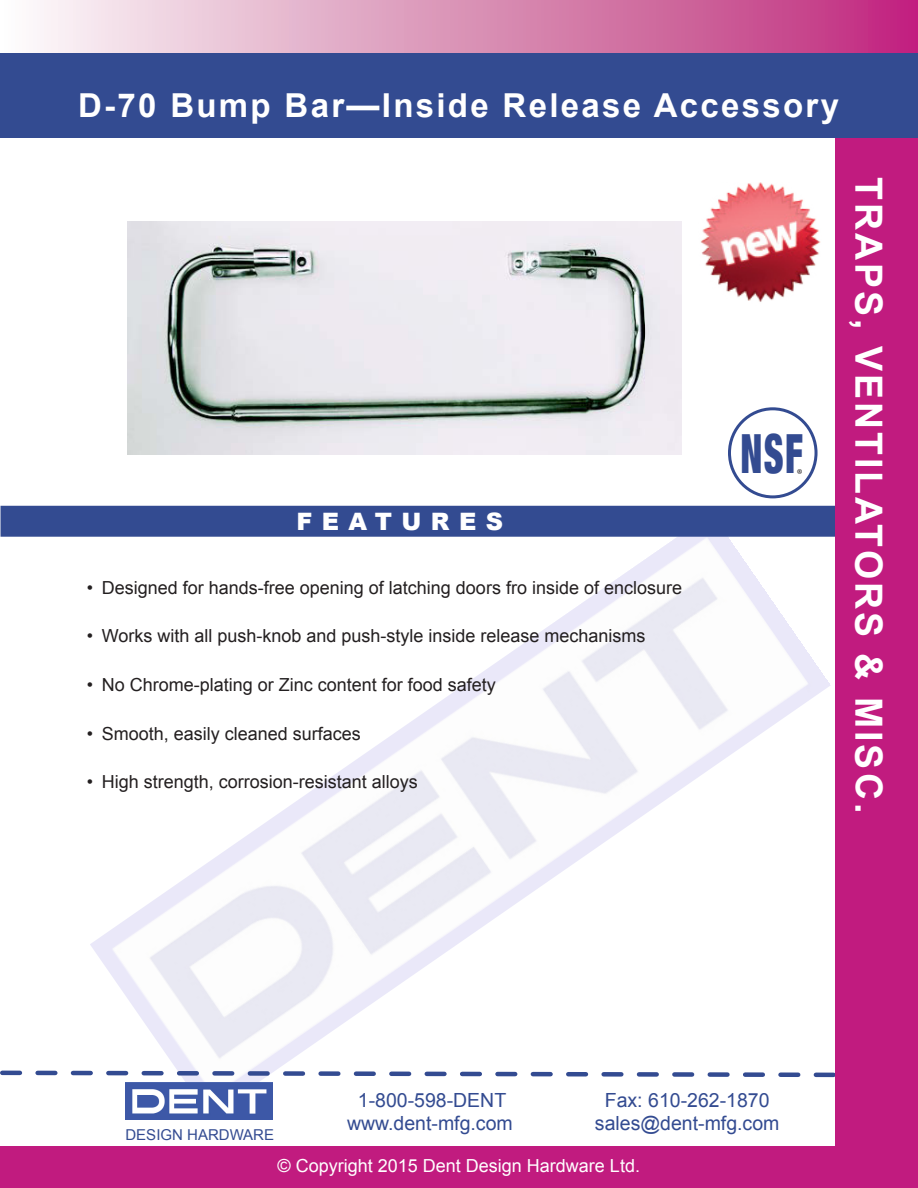
<style>
.page{position:relative;width:918px;height:1188px;background:#fff}
.page>*{position:absolute;margin:0;border:0;box-sizing:border-box;transform-origin:0 0}
.t1{font:900 condensed 54px "Helvetica Neue";color:#334b91;scale:.69 1}
.t2{font:700 37.5px "Arial";letter-spacing:.08em;color:#fff}
.t3{font:700 33px "Arial";letter-spacing:.07em;color:#fff}
.t4{font:900 24px "Arial";letter-spacing:.39em;color:#fff}
.t5{font:19.5px/23.4px "Arial";color:#334b91;text-align:center}
.t6{font:18px "Arial";color:#231f20}
.t7{font:18px "Arial";color:#fff}
.t8{font:18px "Minion Pro";color:#231f20}
.t9{font:15px "Arial";color:#334b91}
</style>
<div class="page">
<img style="left:90px;top:537px;width:741px;height:579px">
<div style="left:1px;top:507px;width:834px;height:29px;background:#334b91"></div>
<div style="left:1px;top:506px;width:835px;height:31px;border:2px solid #334b91"></div>
<svg style="left:0;top:1068px;width:835px;height:11px"></svg>
<div style="left:835px;top:138px;width:83px;height:1050px;background:#c11b7f"></div>
<div style="left:0;top:52px;width:918px;height:86px;background:#334b91"></div>
<div style="left:0;top:1147px;width:836px;height:41px;background:#c11b7f"></div>
<div style="left:0;top:0;width:918px;height:52px;background:linear-gradient(to right,#fafdf9,#be2a7b)"></div>
<img style="left:126px;top:1083px;width:147px;height:37px">
<div style="left:728px;top:407px;width:90px;height:91px;border:3px solid #334b91;border-radius:50%"></div>
<img style="left:700px;top:183px;width:121px;height:119px">
<img style="left:127px;top:221px;width:554px;height:234px">
<p class="t3" style="left:78px;top:84px;width:762px">D-70 Bump Bar—Inside Release Accessory</p>
<h3 class="t4" style="left:297px;top:508px;width:208px">FEATURES</h3>
<p class="t6" style="left:87px;top:576px;width:597px">• Designed for hands-free opening of latching doors fro inside of enclosure</p>
<p class="t6" style="left:87px;top:624px;width:560px">• Works with all push-knob and push-style inside release mechanisms</p>
<p class="t6" style="left:87px;top:673px;width:411px">• No Chrome-plating or Zinc content for food safety</p>
<p class="t6" style="left:87px;top:722px;width:276px">• Smooth, easily cleaned surfaces</p>
<p class="t6" style="left:87px;top:770px;width:333px">• High strength, corrosion-resistant alloys</p>
<p class="t1" style="left:740px;top:409px;width:92px">NSF</p>
<p class="t8" style="left:797px;top:463px;width:7px">®</p>
<h2 class="t2" style="left:894px;top:177px;width:638px;rotate:90deg">TRAPS, VENTILATORS &amp; MISC.</h2>
<p class="t9" style="left:125px;top:1125px;width:150px">DESIGN HARDWARE</p>
<p class="t5" style="left:347px;top:1088px;width:167px">1-800-598-DENT www.dent-mfg.com</p>
<p class="t5" style="left:595px;top:1088px;width:186px">Fax: 610-262-1870 sales@dent-mfg.com</p>
<p class="t7" style="left:278px;top:1154px;width:364px">© Copyright 2015 Dent Design Hardware Ltd.</p>
</div>
